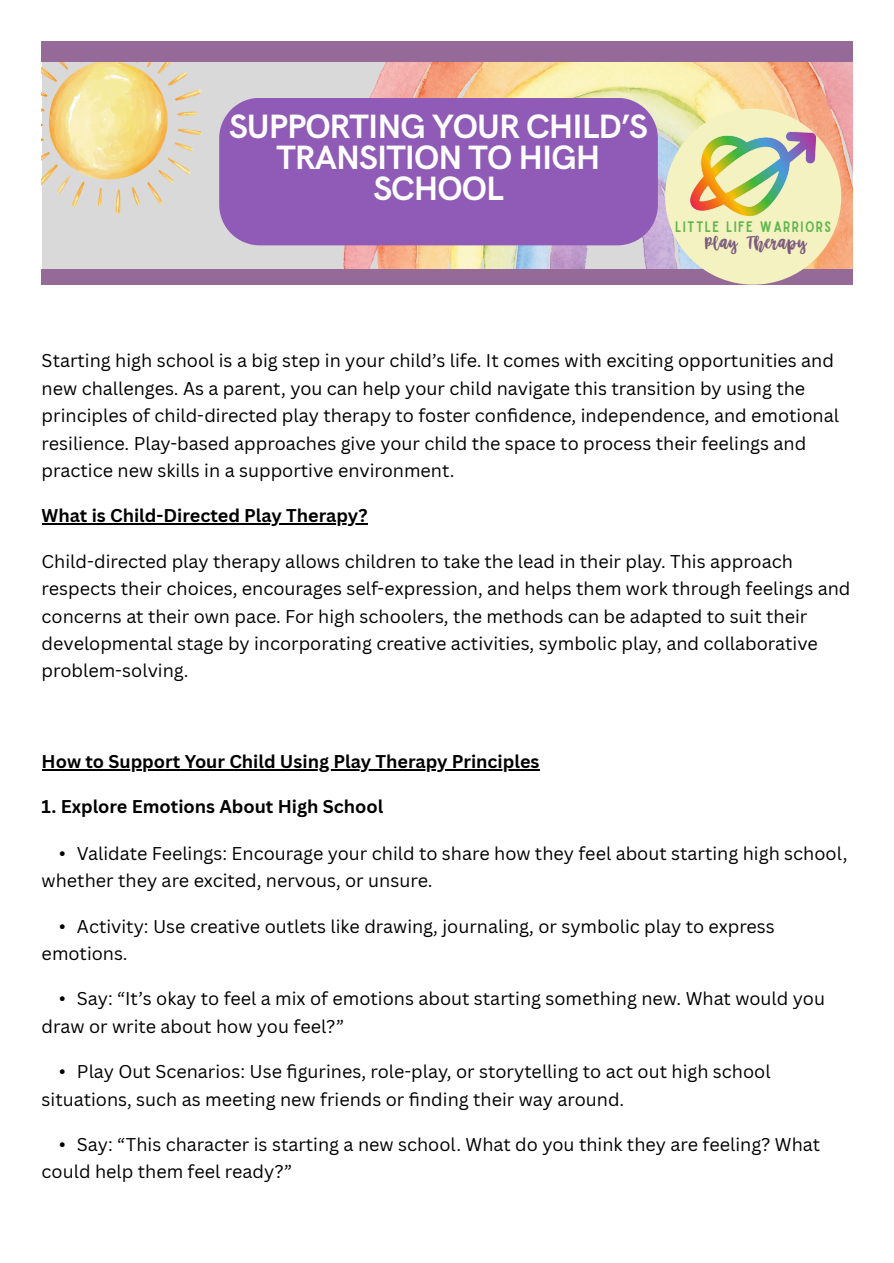
<style>
.page{position:relative;width:894px;height:1263px;background:#fff}
.page>*{position:absolute;margin:0;border:0;box-sizing:border-box;transform-origin:0 0}
.t1{font:700 33.9px/31.2px "HK Grotesk";letter-spacing:-.03em;color:#fefefe;text-align:center}
.t2{font:21.15px "Better Together Script";letter-spacing:.03em;color:#7a597d}
.t3{font:18px/27.6px "Canva Sans";color:#000}
.t4{font:700 18px "Canva Sans";color:#000}
.t5{font:14.55px "Sailors";letter-spacing:.09em;color:#62b64f}
</style>
<div class="page">
<svg style="left:42px;top:523px;width:326px;height:2px"></svg>
<hr style="left:42px;top:523px;width:325px;height:1px;background:#000">
<svg style="left:42px;top:769px;width:498px;height:2px"></svg>
<hr style="left:42px;top:770px;width:497px;height:1px;background:#000">
<div style="left:42px;top:42px;width:810px;height:243px;background:#d9d9d9"></div>
<img style="left:343px;top:62px;width:509px;height:207px">
<div style="left:219px;top:98px;width:438px;height:147px;background:#8f5bb6"></div>
<img style="left:42px;top:62px;width:159px;height:152px">
<div style="left:42px;top:42px;width:810px;height:20px;background:#956a99"></div>
<div style="left:42px;top:269px;width:810px;height:16px;background:#956a99"></div>
<svg style="left:703px;top:269px;width:100px;height:16px"></svg>
<img style="left:657px;top:78px;width:191px;height:191px">
<p class="t1" style="left:229px;top:112px;width:420px">SUPPORTING YOUR CHILD’S<br>TRANSITION TO HIGH<br>SCHOOL</p>
<p class="t5" style="left:675px;top:221px;width:157px">LITTLE LIFE WARRIORS</p>
<p class="t2" style="left:705px;top:233px;width:103px">Play Therapy</p>
<p class="t3" style="left:42px;top:346px;width:798px">Starting high school is a big step in your child’s life. It comes with exciting opportunities and new challenges. As a parent, you can help your child navigate this transition by using the principles of child-directed play therapy to foster confidence, independence, and emotional resilience. Play-based approaches give your child the space to process their feelings and practice new skills in a supportive environment.</p>
<p class="t4" style="left:42px;top:503px;width:327px">What is Child-Directed Play Therapy?</p>
<p class="t3" style="left:42px;top:547px;width:810px">Child-directed play therapy allows children to take the lead in their play. This approach respects their choices, encourages self-expression, and helps them work through feelings and concerns at their own pace. For high schoolers, the methods can be adapted to suit their developmental stage by incorporating creative activities, symbolic play, and collaborative problem-solving.</p>
<p class="t4" style="left:42px;top:749px;width:499px">How to Support Your Child Using Play Therapy Principles</p>
<h3 class="t4" style="left:42px;top:794px;width:343px">1. Explore Emotions About High School</h3>
<p class="t3" style="left:42px;top:839px;width:807px;line-height:27px;text-indent:18px">• Validate Feelings: Encourage your child to share how they feel about starting high school, whether they are excited, nervous, or unsure.</p>
<p class="t3" style="left:42px;top:912px;width:734px;line-height:27px;text-indent:18px">• Activity: Use creative outlets like drawing, journaling, or symbolic play to express emotions.</p>
<p class="t3" style="left:42px;top:984px;width:784px;line-height:28.2px;text-indent:18px">• Say: “It’s okay to feel a mix of emotions about starting something new. What would you draw or write about how you feel?”</p>
<p class="t3" style="left:42px;top:1057px;width:730px;line-height:28.2px;text-indent:18px">• Play Out Scenarios: Use figurines, role-play, or storytelling to act out high school situations, such as meeting new friends or fi nding their way around.</p>
<p class="t3" style="left:42px;top:1130px;width:779px;line-height:27px;text-indent:18px">• Say: “This character is starting a new school. What do you think they are feeling? What could help them feel ready?”</p>
</div>
